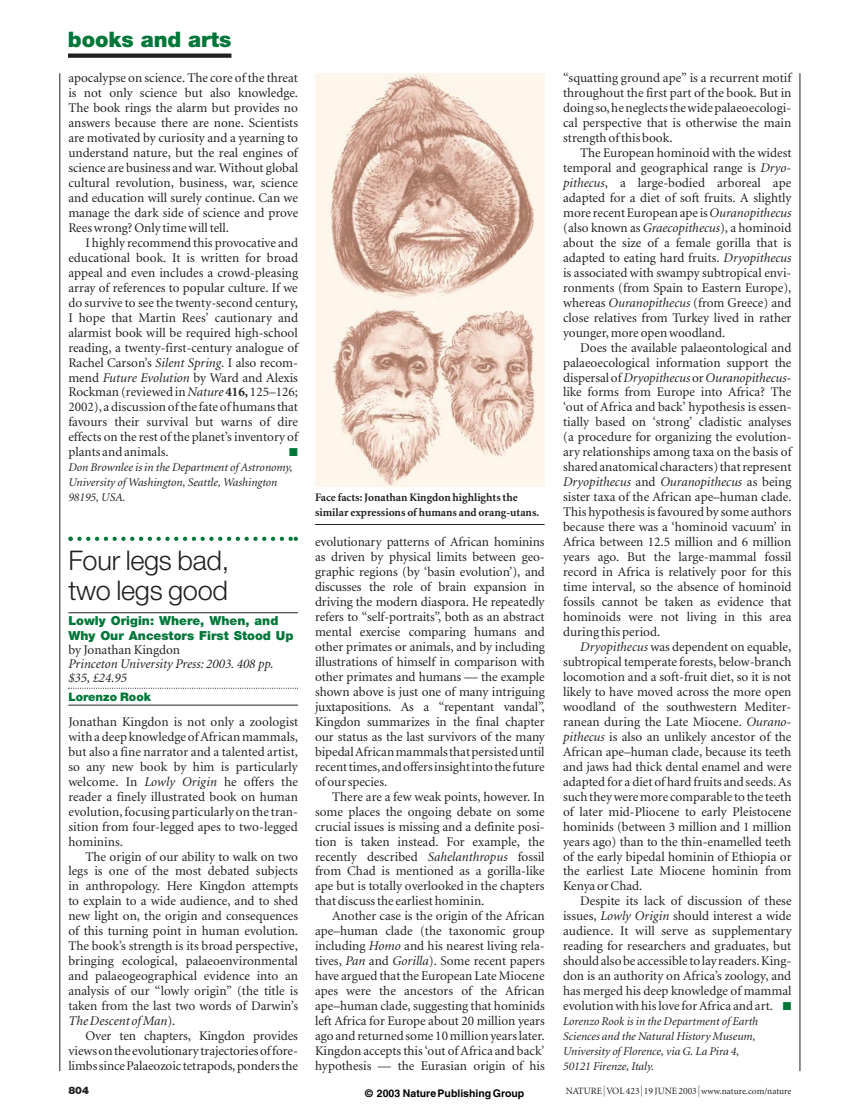
<style>
.page{position:relative;width:864px;height:1115px;background:#fff}
.page>*{position:absolute;margin:0;border:0;box-sizing:border-box;transform-origin:0 0}
.t1{font:300 27px/30px "Helvetica Neue";letter-spacing:-.01em;color:#231f20}
.t2{font:900 21.3px "Helvetica Neue";letter-spacing:-.005em;color:#007739}
.t3{font:13.2px/15px "Minion";color:#231f20;text-align:justify}
.t4{font:italic 13.2px/14.2px "Minion";color:#231f20}
.t5{font:900 12.45px/15px "Helvetica Neue";color:#007739}
.t6{font:italic 11.85px/15px "Minion";color:#231f20}
.t7{font:900 11.7px "Helvetica Neue";color:#007739}
.t8{font:700 11.4px/15px "Minion";color:#231f20}
.t9{font:11.4px "Zapf Dingbats";color:#007739}
.t10{font:700 10.5px "Helvetica";color:#000}
.t11{font:900 10.35px "Helvetica Neue";color:#231f20}
.t12{font:9.6px "Minion";color:#231f20}
.s1{font-style:italic}
.s2{font-weight:700}
.s3{color:#007739}
.s4{font-family:"Unica SB";font-weight:300;font-size:11.4px}
.s5{font-size:9.3px}
</style>
<div class="page">
<svg style="left:68px;top:536px;width:230px;height:5px"></svg>
<hr style="left:68px;top:612px;width:230px;height:1px;background:#231f20">
<svg style="left:68px;top:687px;width:230px;height:1px"></svg>
<hr style="left:68px;top:705px;width:230px;height:1px;background:#231f20">
<div style="left:68px;top:53px;width:163px;height:5px;background:#231f20"></div>
<hr style="left:60px;top:73px;width:1px;height:998px;background:#231f20">
<hr style="left:800px;top:73px;width:1px;height:998px;background:#231f20">
<img style="left:315px;top:73px;width:230px;height:413px">
<hr style="left:315px;top:524px;width:230px;height:1px;background:#231f20">
<h2 class="t2" style="left:68px;top:32px;width:165px">books and arts</h2>
<p class="t3" style="left:68px;top:71px;width:231px">apocalypse on science. The core of the threat is not only science but also knowledge.<br>The book rings the alarm but provides no answers because there are none. Scientists are motivated by curiosity and a yearning to understand nature, but the real engines of science are business and war. Without global cultural revolution, business, war, science and education will surely continue. Can we manage the dark side of science and prove Rees wrong? Only time will tell.</p>
<p class="t3" style="left:68px;top:236px;width:231px;text-indent:17px">I highly recommend this provocative and educational book. It is written for broad appeal and even includes a crowd-pleasing array of references to popular culture. If we do survive to see the twenty-second century, I hope that Martin Rees’ cautionary and alarmist book will be required high-school reading, a twenty-first-century analogue of Rachel Carson’s <span class="s1">Silent Spring</span>. I also recom&shy;mend <span class="s1">Future Evolution</span> by Ward and Alexis Rockman (reviewed in <span class="s1">Nature</span> <span class="s2">416,</span> 125–126; 2002), a discussion of the fate of humans that favours their survival but warns of dire effects on the rest of the planet’s inventory of plants and animals.</p>
<p class="t9" style="left:289px;top:447px;width:10px">■</p>
<p class="t6" style="left:68px;top:461px;width:226px">Don Brownlee is in the Department of Astronomy,<br>University of Washington, Seattle, Washington<br>98195, USA.</p>
<h1 class="t1" style="left:68px;top:547px;width:162px">Four legs bad, two legs good</h1>
<p class="t5" style="left:68px;top:614px;width:227px">Lowly Origin: Where, When, and<br>Why Our Ancestors First Stood Up</p>
<p class="t3" style="left:68px;top:643px;width:113px">by Jonathan Kingdon</p>
<p class="t4" style="left:68px;top:658px;width:207px">Princeton University Press: 2003. 408 pp. $35, £24.95</p>
<p class="t7" style="left:68px;top:692px;width:84px">Lorenzo Rook</p>
<p class="t3" style="left:68px;top:715px;width:231px">Jonathan Kingdon is not only a zoologist with a deep knowledge of African mammals, but also a fine narrator and a talented artist, so any new book by him is particularly welcome. In <span class="s1">Lowly Origin</span> he offers the reader a finely illustrated book on human evolution, focusing particularly on the tran&shy;sition from four-legged apes to two-legged hominins.</p>
<p class="t3" style="left:68px;top:850px;width:231px;text-indent:17px">The origin of our ability to walk on two legs is one of the most debated subjects in anthropology. Here Kingdon attempts to explain to a wide audience, and to shed new light on, the origin and consequences of this turning point in human evolution.<br>The book’s strength is its broad perspective, bringing ecological, palaeoenvironmental and palaeogeographical evidence into an analysis of our “lowly origin” (the title is taken from the last two words of Darwin’s <span class="s1">The Descent of Man</span>).</p>
<p class="t3" style="left:68px;top:1029px;width:231px;text-indent:17px">Over ten chapters, Kingdon provides views on the evolutionary trajectories of fore&shy;limbs since Palaeozoic tetrapods, ponders the</p>
<p class="t8" style="left:315px;top:491px;width:226px">Face facts: Jonathan Kingdon highlights the similar expressions of humans and orang-utans.</p>
<p class="t3" style="left:315px;top:535px;width:231px">evolutionary patterns of African hominins as driven by physical limits between geo&shy;graphic regions (by ‘basin evolution’), and discusses the role of brain expansion in driving the modern diaspora. He repeatedly refers to “self-portraits”, both as an abstract mental exercise comparing humans and other primates or animals, and by including illustrations of himself in comparison with other primates and humans — the example shown above is just one of many intriguing juxtapositions. As a “repentant vandal”, Kingdon summarizes in the final chapter our status as the last survivors of the many bipedal African mammals that persisted until recent times, and offers insight into the future of our species.</p>
<p class="t3" style="left:315px;top:790px;width:231px;text-indent:17px">There are a few weak points, however. In some places the ongoing debate on some crucial issues is missing and a definite posi&shy;tion is taken instead. For example, the recently described <span class="s1">Sahelanthropus</span> fossil from Chad is mentioned as a gorilla-like ape but is totally overlooked in the chapters that discuss the earliest hominin.</p>
<p class="t3" style="left:315px;top:909px;width:231px;text-indent:17px">Another case is the origin of the African ape–human clade (the taxonomic group including <span class="s1">Homo</span> and his nearest living rela&shy;tives, <span class="s1">Pan</span> and <span class="s1">Gorilla</span>). Some recent papers have argued that the European Late Miocene apes were the ancestors of the African ape–human clade, suggesting that hominids left Africa for Europe about 20 million years ago and returned some 10 million years later.<br>Kingdon accepts this ‘out of Africa and back’ hypothesis — the Eurasian origin of his</p>
<p class="t3" style="left:563px;top:71px;width:230px">“squatting ground ape” is a recurrent motif throughout the first part of the book. But in doing so, he neglects the wide palaeoecologi&shy;cal perspective that is otherwise the main strength of this book.</p>
<p class="t3" style="left:563px;top:146px;width:230px;text-indent:17px">The European hominoid with the widest temporal and geographical range is <span class="s1">Dryo&shy;pithecus</span>, a large-bodied arboreal ape adapted for a diet of soft fruits. A slightly more recent European ape is <span class="s1">Ouranopithecus </span>(also known as <span class="s1">Graecopithecus</span>), a hominoid about the size of a female gorilla that is adapted to eating hard fruits. <span class="s1">Dryopithecus </span>is associated with swampy subtropical envi&shy;ronments (from Spain to Eastern Europe), whereas <span class="s1">Ouranopithecus</span> (from Greece) and close relatives from Turkey lived in rather younger, more open woodland.</p>
<p class="t3" style="left:563px;top:341px;width:230px;text-indent:17px">Does the available palaeontological and palaeoecological information support the dispersal of <span class="s1">Dryopithecus</span> or <span class="s1">Ouranopithecus&shy;</span>like forms from Europe into Africa? The ‘out of Africa and back’ hypothesis is essen&shy;tially based on ‘strong’ cladistic analyses (a procedure for organizing the evolution&shy;ary relationships among taxa on the basis of shared anatomical characters) that represent <span class="s1">Dryopithecus</span> and <span class="s1">Ouranopithecus</span> as being sister taxa of the African ape–human clade.<br>This hypothesis is favoured by some authors because there was a ‘hominoid vacuum’ in Africa between 12.5 million and 6 million years ago. But the large-mammal fossil record in Africa is relatively poor for this time interval, so the absence of hominoid fossils cannot be taken as evidence that hominoids were not living in this area during this period.</p>
<p class="t3" style="left:563px;top:640px;width:230px;text-indent:17px"><span class="s1">Dryopithecus</span> was dependent on equable, subtropical temperate forests, below-branch locomotion and a soft-fruit diet, so it is not likely to have moved across the more open woodland of the southwestern Mediter&shy;ranean during the Late Miocene. <span class="s1">Ourano&shy;pithecus</span> is also an unlikely ancestor of the African ape–human clade, because its teeth and jaws had thick dental enamel and were adapted for a diet of hard fruits and seeds. As such they were more comparable to the teeth of later mid-Pliocene to early Pleistocene hominids (between 3 million and 1 million years ago) than to the thin-enamelled teeth of the early bipedal hominin of Ethiopia or the earliest Late Miocene hominin from Kenya or Chad.</p>
<p class="t3" style="left:563px;top:894px;width:230px;text-indent:17px">Despite its lack of discussion of these issues, <span class="s1">Lowly Origin</span> should interest a wide audience. It will serve as supplementary reading for researchers and graduates, but should also be accessible to lay readers. King&shy;don is an authority on Africa’s zoology, and has merged his deep knowledge of mammal evolution with his love for Africa and art. <span class="s3">■</span></p>
<p class="t6" style="left:563px;top:1014px;width:197px">Lorenzo Rook is in the Department of Earth Sciences and the Natural History Museum, University of Florence, via G. La Pira 4, 50121 Firenze, Italy.</p>
<p class="t11" style="left:68px;top:1086px;width:22px">804</p>
<p class="t12" style="left:566px;top:1086px;width:227px">NATURE<span class="s4">|</span> VOL 423 <span class="s4">|</span> 19 JUNE 2003 <span class="s4">|</span> <span class="s5">www.nature.com/nature</span></p>
<p class="t10" style="left:365px;top:1089px;width:161px">© 2003 Nature PublishingGroup</p>
</div>
